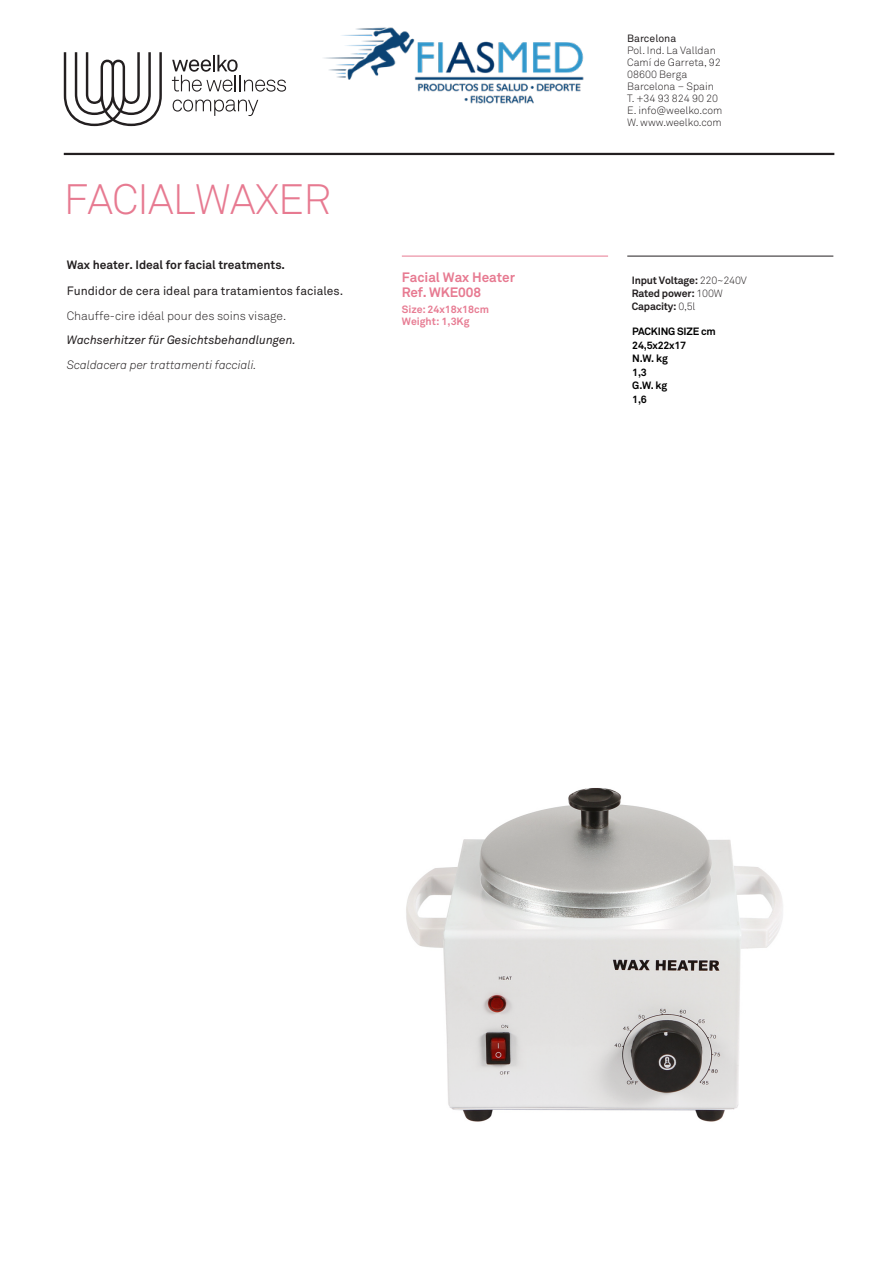
<style>
.page{position:relative;width:893px;height:1263px;background:#fff}
.page>*{position:absolute;margin:0;border:0;box-sizing:border-box;transform-origin:0 0}
.t1{font:300 42px "Akkurat";letter-spacing:-.02em;color:#e77a91}
.t2{font:700 13.5px/15px "Akkurat";color:#e77a91}
.t3{font:12px "Akkurat";color:#231f20}
.t4{font:italic 12px "Akkurat";color:#231f20}
.t5{font:300 12px "Akkurat";color:#231f20}
.t6{font:700 12px "Akkurat";color:#231f20}
.t7{font:italic 300 12px "Akkurat";color:#231f20}
.t8{font:300 10.5px/12px "Akkurat";color:#231f20}
.t9{font:700 10.5px/13.5px "Akkurat";letter-spacing:-.02em;color:#000001}
.t10{font:700 10.5px/12.6px "Akkurat";letter-spacing:-.02em;color:#231f20}
.t11{font:700 10.5px/12.6px "Akkurat";color:#e77c93}
.t12{font:700 10.5px "Akkurat Std";letter-spacing:-.02em;color:#231f20}
.t13{font:10.5px "Akkurat Std";color:#231f20}
.s1{font-weight:300}
.s2{font-family:"Akkurat";font-weight:300}
</style>
<div class="page">
<hr style="left:402px;top:256px;width:206px;height:1px;background:#e77a91">
<hr style="left:627px;top:256px;width:206px;height:1px;background:#231f20">
<hr style="left:64px;top:153px;width:770px;height:2px;background:#231f20">
<svg style="left:173px;top:100px;width:85px;height:16px"></svg>
<svg style="left:172px;top:55px;width:114px;height:37px"></svg>
<svg style="left:64px;top:52px;width:98px;height:74px"></svg>
<img style="left:406px;top:788px;width:377px;height:334px">
<img style="left:324px;top:27px;width:260px;height:77px">
<h1 class="t1" style="left:64px;top:175px;width:269px">FACIALWAXER</h1>
<p class="t6" style="left:67px;top:257px;width:220px">Wax heater. Ideal for facial treatments.</p>
<p class="t3" style="left:67px;top:284px;width:278px">Fundidor de cera ideal para tratamientos faciales.</p>
<p class="t5" style="left:67px;top:309px;width:221px">Chauffe-cire idéal pour des soins visage.</p>
<p class="t4" style="left:67px;top:333px;width:231px">Wachserhitzer für Gesichtsbehandlungen.</p>
<p class="t7" style="left:67px;top:358px;width:191px">Scaldacera per trattamenti facciali.</p>
<p class="t2" style="left:402px;top:270px;width:115px">Facial Wax Heater<br>Ref. WKE008</p>
<p class="t11" style="left:402px;top:303px;width:89px">Size: 24x18x18cm<br>Weight: 1,3Kg</p>
<p class="t13" style="left:627px;top:32px;width:50px">Barcelona</p>
<p class="t8" style="left:627px;top:45px;width:97px">Pol. Ind. La Valldan<br>Camí de Garreta, 92<br>08600 Berga<br>Barcelona – Spain<br>T. +34 93 824 90 20<br>E. info@weelko.com<br>W. www.weelko.com</p>
<p class="t10" style="left:632px;top:274px;width:117px">Input Voltage: <span class="s1">220~240V<br></span>Rated power: <span class="s1">100W</span></p>
<p class="t12" style="left:632px;top:299px;width:65px">Capacity: <span class="s2">0,5l</span></p>
<p class="t9" style="left:632px;top:325px;width:85px">PACKING SIZE cm<br>24,5x22x17<br>N.W. kg<br>1,3<br>G.W. kg<br>1,6</p>
</div>
